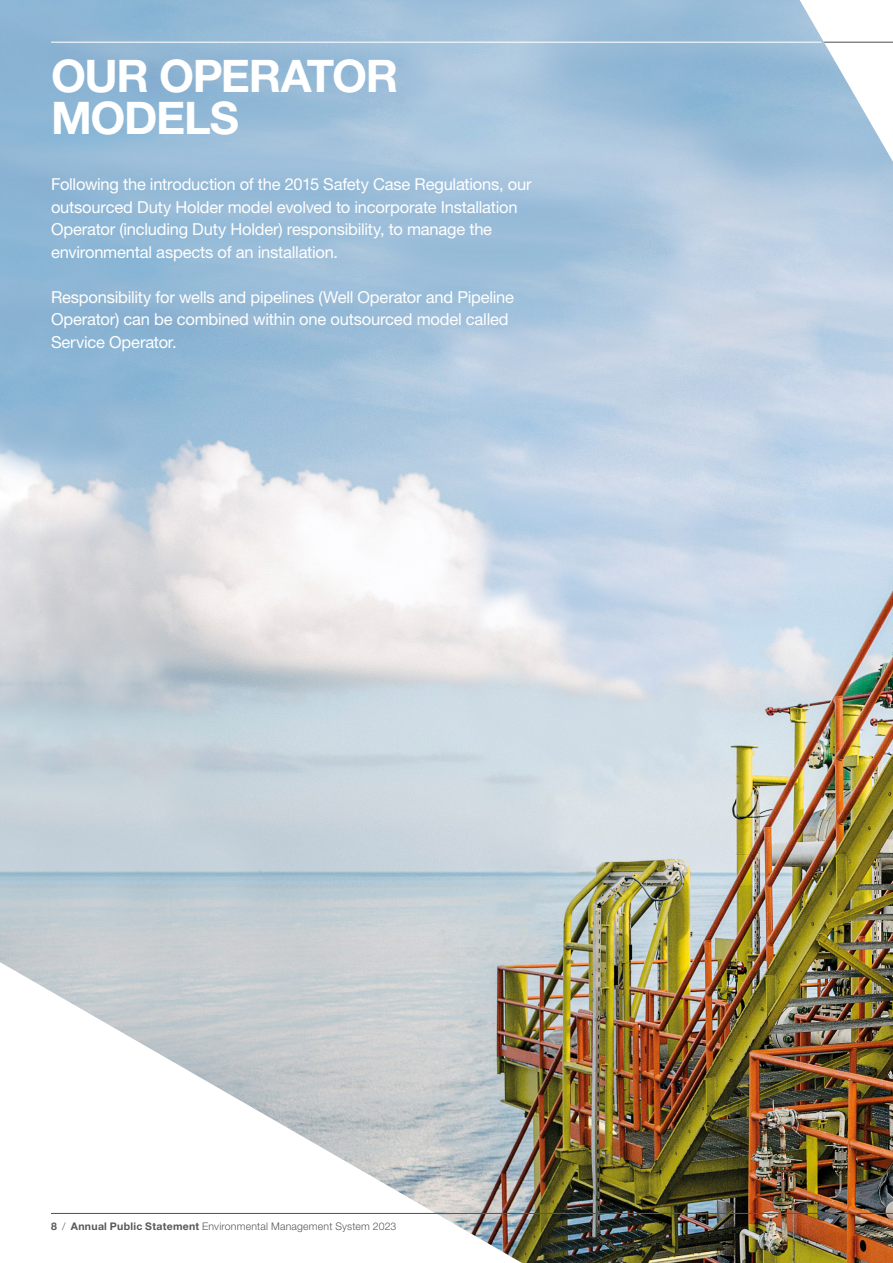
<style>
.page{position:relative;width:893px;height:1263px;background:#fff}
.page>*{position:absolute;margin:0;border:0;box-sizing:border-box;transform-origin:0 0}
._02_Page_Heading_H2{font:700 45px/42px "Helvetica Neue LT Std";letter-spacing:-.03em;color:#fff}
._01_Intro_L2{font:16.5px/22.5px "Helvetica Neue LT Std";letter-spacing:-.015em;color:#fff}
.t1{font:300 10.5px "Helvetica Neue LT Std";letter-spacing:.02em;color:#57585a}
.s1{font-weight:700}
</style>
<div class="page">
<img style="left:0;top:0;width:893px;height:1263px">
<hr style="left:51px;top:1213px;width:842px;height:1px;background:#57585a">
<hr style="left:51px;top:42px;width:770px;height:1px;background:#fff">
<p class="_02_Page_Heading_H2" style="left:51px;top:54px;width:349px">OUR OPERATOR<br>MODELS</p>
<p class="_01_Intro_L2" style="left:51px;top:173px;width:482px">Following the introduction of the 2015 Safety Case Regulations, our outsourced Duty Holder model evolved to incorporate Installation Operator (including Duty Holder) responsibility, to manage the environmental aspects of an installation.</p>
<p class="_01_Intro_L2" style="left:51px;top:286px;width:464px">Responsibility for wells and pipelines (Well Operator and Pipeline<br>Operator) can be combined within one outsourced model called<br>Service Operator.</p>
<p class="t1" style="left:51px;top:1220px;width:347px"><span class="s1">8</span> / <span class="s1">Annual Public Statement</span> Environmental Management System 2023</p>
</div>
